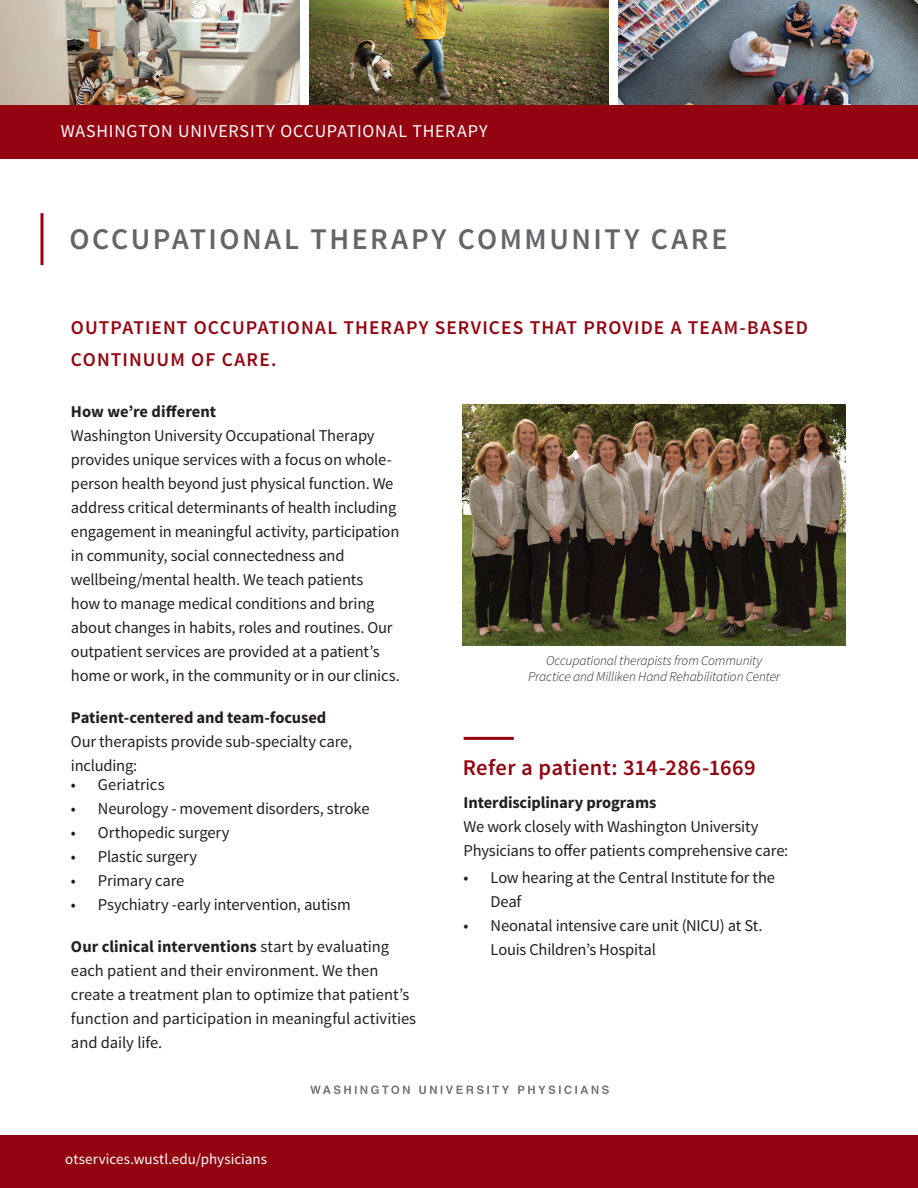
<style>
.page{position:relative;width:918px;height:1188px;background:#fff}
.page>*{position:absolute;margin:0;border:0;box-sizing:border-box;transform-origin:0 0}
.t1{font:600 30px "Source Sans Pro";letter-spacing:.085em;color:#646569}
.t2{font:600 22.5px "Source Sans Pro";letter-spacing:.015em;color:#940410}
.t3{font:600 19.5px/31.5px "Source Sans Pro";letter-spacing:.055em;color:#940410}
.t4{font:18px "Source Sans Pro";letter-spacing:.045em;color:#fff}
.t5{font:16.5px/24px "Source Sans Pro";letter-spacing:-.01em;color:#231f20}
.t6{font:700 16.5px "Source Sans Pro";letter-spacing:-.01em;color:#231f20}
.t7{font:15px "Source Sans Pro";color:#fff}
.t8{font:italic 300 13.5px/16.2px "Source Sans Pro";letter-spacing:-.01em;color:#231f20;text-align:center}
.s1{font-weight:700}
</style>
<div class="page">
<img style="left:309px;top:0;width:300px;height:105px">
<img style="left:0;top:0;width:300px;height:105px">
<img style="left:618px;top:0;width:300px;height:105px">
<div style="left:0;top:1135px;width:918px;height:53px;background:#940410"></div>
<svg style="left:40px;top:213px;width:4px;height:52px"></svg>
<div style="left:0;top:105px;width:918px;height:54px;background:#940410"></div>
<hr style="left:464px;top:737px;width:50px;height:3px;background:#940410">
<svg style="left:310px;top:1085px;width:299px;height:9px"></svg>
<img style="left:463px;top:405px;width:383px;height:241px">
<p class="t4" style="left:61px;top:120px;width:428px">WASHINGTON UNIVERSITY OCCUPATIONAL THERAPY</p>
<h1 class="t1" style="left:69px;top:220px;width:660px">OCCUPATIONAL THERAPY COMMUNITY CARE</h1>
<p class="t3" style="left:71px;top:313px;width:738px">OUTPATIENT OCCUPATIONAL THERAPY SERVICES THAT PROVIDE A TEAM-BASED<br>CONTINUUM OF CARE.</p>
<p class="t6" style="left:71px;top:401px;width:147px">How we’re different</p>
<p class="t5" style="left:71px;top:424px;width:330px">Washington University Occupational Therapy provides unique services with a focus on whole&shy;person health beyond just physical function. We address critical determinants of health including engagement in meaningful activity, participation in community, social connectedness and wellbeing/mental health. We teach patients<br>how to manage medical conditions and bring about changes in habits, roles and routines. Our outpatient services are provided at a patient’s home or work, in the community or in our clinics.</p>
<p class="t6" style="left:71px;top:706px;width:257px">Patient-centered and team-focused</p>
<p class="t5" style="left:71px;top:729px;width:283px">Our therapists provide sub-specialty care, including:</p>
<p class="t5" style="left:71px;top:773px;width:95px">• Geriatrics</p>
<p class="t5" style="left:71px;top:797px;width:300px">• Neurology - movement disorders, stroke</p>
<p class="t5" style="left:71px;top:821px;width:160px">• Orthopedic surgery</p>
<p class="t5" style="left:71px;top:845px;width:128px">• Plastic surgery</p>
<p class="t5" style="left:71px;top:869px;width:115px">• Primary care</p>
<p class="t5" style="left:71px;top:893px;width:281px">• Psychiatry -early intervention, autism</p>
<p class="t5" style="left:71px;top:935px;width:347px"><span class="s1">Our clinical interventions</span> start by evaluating each patient and their environment. We then create a treatment plan to optimize that patient’s function and participation in meaningful activities and daily life.</p>
<p class="t7" style="left:65px;top:1150px;width:203px">otservices.wustl.edu/physicians</p>
<p class="t8" style="left:528px;top:653px;width:254px">Occupational therapists from Community<br>Practice and Milliken Hand Rehabilitation Center</p>
<h2 class="t2" style="left:463px;top:753px;width:294px">Refer a patient: 314-286-1669</h2>
<p class="t6" style="left:464px;top:792px;width:194px">Interdisciplinary programs</p>
<p class="t5" style="left:464px;top:815px;width:326px">We work closely with Washington University<br>Physicians to offer patients comprehensive care:</p>
<p class="t5" style="left:491px;top:866px;width:286px;text-indent:-27px">• Low hearing at the Central Institute for the<br>Deaf</p>
<p class="t5" style="left:491px;top:914px;width:273px;text-indent:-27px">• Neonatal intensive care unit (NICU) at St.<br>Louis Children’s Hospital</p>
</div>
